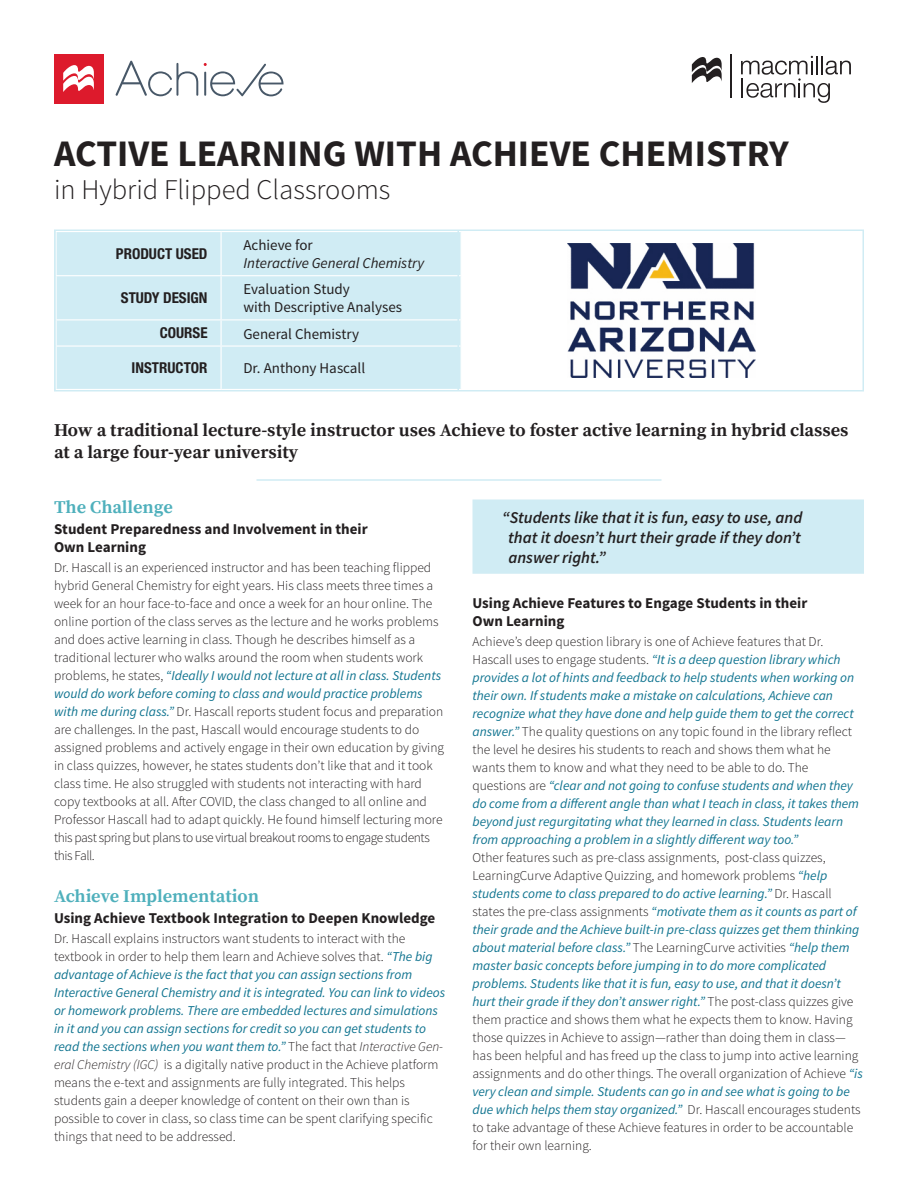
<style>
.page{position:relative;width:918px;height:1188px;background:#fff}
.page>*{position:absolute;margin:0;border:0;box-sizing:border-box;transform-origin:0 0}
.t1{font:700 37.5px "Source Sans Pro";color:#231f20}
.t2{font:300 28.5px "Source Sans Pro";color:#231f20}
.Headers_-_Global{font:700 18px/21.6px "Source Serif Pro";color:#231f20}
.Paragraph_Header{font:700 18px "Source Serif Pro";color:#4fb0bc}
.t3{font:italic 600 16.5px/19.8px "Source Sans Pro";color:#231f20;text-align:justify}
.Subhead{font:700 15px/18px "Source Sans Pro";color:#231f20}
.t4{font:15px/18px "Source Sans Pro";color:#231f20}
.t5{font:700 condensed 15px "Helvetica Neue LT Std";color:#231f20}
.t6{font:italic 15px/18px "Source Sans Pro";color:#231f20}
.paragraph{font:300 13.5px/18px "Source Sans Pro";color:#231f20}
.paragraph-2{font:italic 13.5px/18px "Source Sans Pro";color:#107490}
.s1{font-style:normal}
.s2{font-weight:400;font-style:italic;color:#107490}
.s3{font-style:italic}
.s4{font-weight:300;font-style:normal;color:#231f20}
</style>
<div class="page">
<img style="left:567px;top:243px;width:189px;height:135px">
<div style="left:459px;top:230px;width:405px;height:162px;border:2px solid #d0ecf4"></div>
<svg style="left:692px;top:57px;width:30px;height:26px"></svg>
<hr style="left:731px;top:54px;width:1px;height:44px;background:#231f20">
<svg style="left:741px;top:56px;width:110px;height:47px"></svg>
<div style="left:54px;top:54px;width:49px;height:49px;background:#dd1a2c"></div>
<svg style="left:63px;top:65px;width:31px;height:27px"></svg>
<svg style="left:115px;top:61px;width:83px;height:35px"></svg>
<svg style="left:204px;top:63px;width:80px;height:33px"></svg>
<hr style="left:256px;top:479px;width:406px;height:2px;background:#d0ecf4">
<div style="left:57px;top:232px;width:404px;height:157px;background:#d0ecf4"></div>
<hr style="left:221px;top:231px;width:241px;height:1px;background:#fff">
<hr style="left:221px;top:232px;width:1px;height:43px;background:#fff">
<hr style="left:461px;top:232px;width:1px;height:43px;background:#fff">
<hr style="left:56px;top:275px;width:165px;height:1px;background:#fff">
<hr style="left:221px;top:275px;width:241px;height:1px;background:#fff">
<hr style="left:221px;top:276px;width:1px;height:43px;background:#fff">
<hr style="left:461px;top:276px;width:1px;height:43px;background:#fff">
<hr style="left:56px;top:319px;width:165px;height:1px;background:#fff">
<hr style="left:221px;top:319px;width:241px;height:1px;background:#fff">
<svg style="left:221px;top:320px;width:1px;height:25px"></svg>
<svg style="left:461px;top:320px;width:1px;height:25px"></svg>
<hr style="left:56px;top:345px;width:165px;height:2px;background:#fff">
<hr style="left:221px;top:345px;width:241px;height:2px;background:#fff">
<hr style="left:221px;top:347px;width:1px;height:42px;background:#fff">
<hr style="left:461px;top:347px;width:1px;height:42px;background:#fff">
<hr style="left:221px;top:389px;width:241px;height:1px;background:#fff">
<div style="left:54px;top:230px;width:405px;height:162px;border:2px solid #d0ecf4"></div>
<div style="left:473px;top:500px;width:390px;height:73px;background:#d0ecf4"></div>
<div style="left:472px;top:500px;width:392px;height:74px;border:2px solid #d0ecf4"></div>
<p class="t1" style="left:54px;top:130px;width:736px">ACTIVE LEARNING WITH ACHIEVE CHEMISTRY</p>
<p class="t2" style="left:54px;top:173px;width:338px">in Hybrid Flipped Classrooms</p>
<p class="t5" style="left:116px;top:245px;width:93px">PRODUCT USED</p>
<p class="t6" style="left:243px;top:236px;width:182px"><span class="s1">Achieve for<br></span>Interactive General Chemistry</p>
<p class="t5" style="left:121px;top:289px;width:88px">STUDY DESIGN</p>
<p class="t4" style="left:243px;top:281px;width:160px">Evaluation Study<br>with Descriptive Analyses</p>
<p class="t5" style="left:160px;top:324px;width:49px">COURSE</p>
<p class="t4" style="left:243px;top:325px;width:117px">General Chemistry</p>
<p class="t5" style="left:132px;top:359px;width:77px">INSTRUCTOR</p>
<p class="t4" style="left:243px;top:360px;width:123px">Dr. Anthony Hascall</p>
<p class="Headers_-_Global" style="left:54px;top:420px;width:796px">How a traditional lecture-style instructor uses Achieve to foster active learning in hybrid classes at a large four-year university</p>
<p class="Paragraph_Header" style="left:54px;top:496px;width:120px">The Challenge</p>
<p class="Subhead" style="left:54px;top:520px;width:315px">Student Preparedness and Involvement in their<br>Own Learning</p>
<p class="paragraph" style="left:54px;top:559px;width:392px">Dr. Hascall is an experienced instructor and has been teaching flipped hybrid General Chemistry for eight years. His class meets three times a week for an hour face-to-face and once a week for an hour online. The online portion of the class serves as the lecture and he works problems and does active learning in class. Though he describes himself as a traditional lecturer who walks around the room when students work problems, he states, <span class="s2">“Ideally I would not lecture at all in class. Students would do work before coming to class and would practice problems with me during class.”</span> Dr. Hascall reports student focus and preparation are challenges. In the past, Hascall would encourage students to do assigned problems and actively engage in their own education by giving in class quizzes, however, he states students don’t like that and it took class time. He also struggled with students not interacting with hard copy textbooks at all. After COVID, the class changed to all online and Professor Hascall had to adapt quickly. He found himself lecturing more this past spring but plans to use virtual breakout rooms to engage students this Fall.</p>
<p class="Paragraph_Header" style="left:54px;top:886px;width:206px">Achieve Implementation</p>
<p class="Subhead" style="left:54px;top:910px;width:383px">Using Achieve Textbook Integration to Deepen Knowledge</p>
<p class="paragraph" style="left:54px;top:930px;width:393px">Dr. Hascall explains instructors want students to interact with the textbook in order to help them learn and Achieve solves that. <span class="s2">“The big advantage of Achieve is the fact that you can assign sections from Interactive General Chemistry and it is integrated. You can link to videos or homework problems. There are embedded lectures and simulations in it and you can assign sections for credit so you can get students to read the sections when you want them to.”</span> The fact that <span class="s3">Interactive Gen&shy;eral Chemistry (IGC)</span> is a digitally native product in the Achieve platform means the e-text and assignments are fully integrated. This helps students gain a deeper knowledge of content on their own than is possible to cover in class, so class time can be spent clarifying specific things that need to be addressed.</p>
<p class="t3" style="left:508px;top:508px;width:295px;text-indent:-6px">“Students like that it is fun, easy to use, and that it doesn’t hurt their grade if they don’t answer right.”</p>
<p class="Subhead" style="left:472px;top:595px;width:336px">Using Achieve Features to Engage Students in their<br>Own Learning</p>
<p class="paragraph-2" style="left:472px;top:633px;width:392px"><span class="s4">Achieve’s deep question library is one of Achieve features that Dr.<br>Hascall uses to engage students.</span> “It is a deep question library which provides a lot of hints and feedback to help students when working on their own. If students make a mistake on calculations, Achieve can recognize what they have done and help guide them to get the correct answer.” <span class="s4">The quality questions on any topic found in the library reflect the level he desires his students to reach and shows them what he wants them to know and what they need to be able to do. The questions are</span> “clear and not going to confuse students and when they do come from a different angle than what I teach in class, it takes them beyond just regurgitating what they learned in class. Students learn from approaching a problem in a slightly different way too.”<br><span class="s4">Other features such as pre-class assignments, post-class quizzes, LearningCurve Adaptive Quizzing, and homework problems</span> “help students come to class prepared to do active learning.” <span class="s4">Dr. Hascall states the pre-class assignments</span> “motivate them as it counts as part of their grade and the Achieve built-in pre-class quizzes get them thinking about material before class.” <span class="s4">The LearningCurve activities</span> “help them master basic concepts before jumping in to do more complicated problems. Students like that it is fun, easy to use, and that it doesn’t hurt their grade if they don’t answer right.” <span class="s4">The post-class quizzes give them practice and shows them what he expects them to know. Having those quizzes in Achieve to assign—rather than doing them in class— has been helpful and has freed up the class to jump into active learning assignments and do other things. The overall organization of Achieve</span> “is very clean and simple. Students can go in and see what is going to be due which helps them stay organized.” <span class="s4">Dr. Hascall encourages students to take advantage of these Achieve features in order to be accountable for their own learning.</span></p>
</div>
